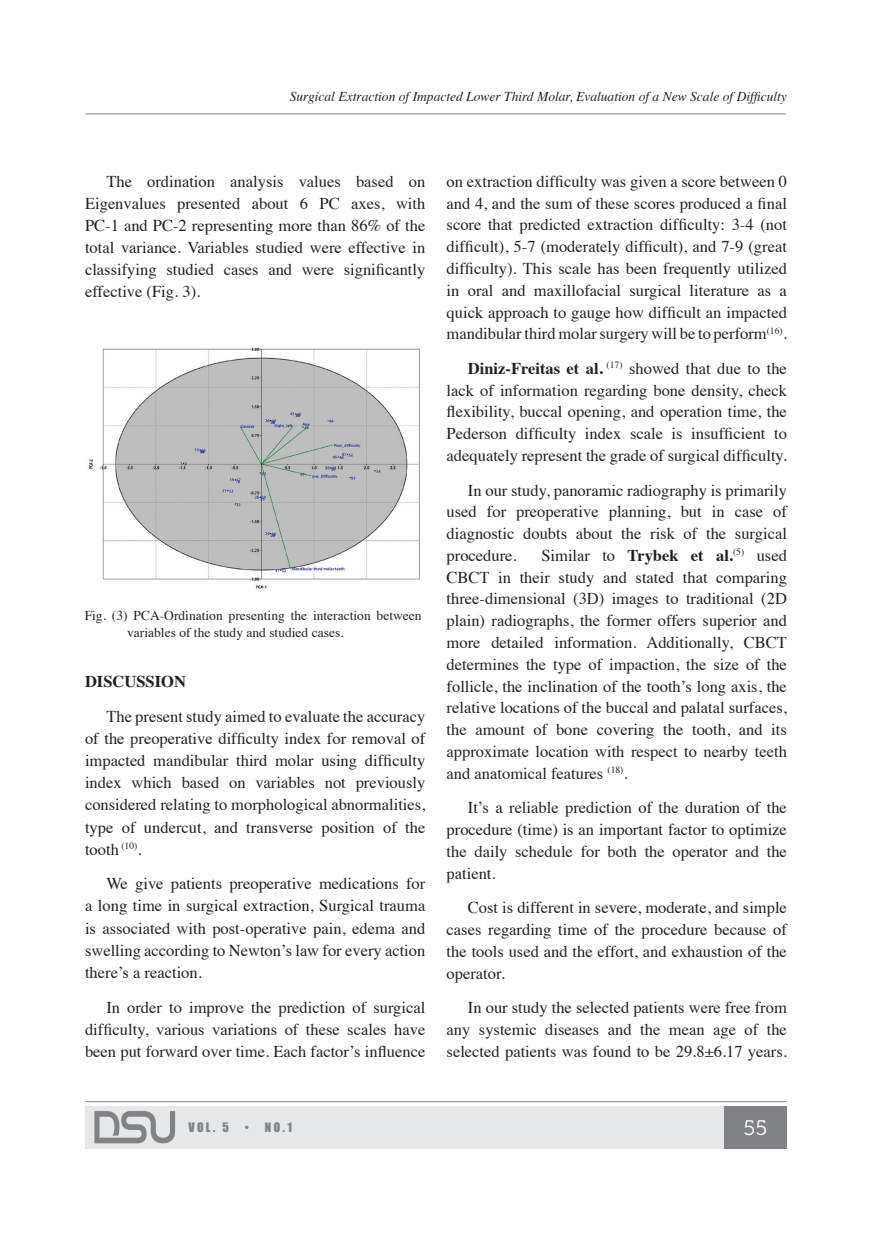
<style>
.page{position:relative;width:872px;height:1234px;background:#fff}
.page>*{position:absolute;margin:0;border:0;box-sizing:border-box;transform-origin:0 0}
.t1{font:21px "Museo 300";color:#fff}
.t2{font:16.5px/21.8px "Times";color:#231f20;text-align:justify}
.Introd{font:700 16.5px "Times";color:#231f20}
.Fig{font:13.5px/16.5px "Times";color:#231f20}
.t3{font:italic 13.5px "Times";color:#231f20}
.t4{font:12px "Impact";color:#808285}
.s1{font-weight:700}
</style>
<div class="page">
<div style="left:85px;top:1105px;width:702px;height:43px;background:#e6e7e9"></div>
<div style="left:724px;top:1105px;width:63px;height:43px;background:#808285"></div>
<hr style="left:86px;top:1101px;width:700px;height:1px;background:#808285">
<svg style="left:94px;top:1111px;width:81px;height:31px"></svg>
<hr style="left:85px;top:114px;width:700px;height:1px;background:#808285">
<img style="left:89px;top:347px;width:331px;height:242px">
<p class="t3" style="left:290px;top:85px;width:498px">Surgical Extraction of Impacted Lower Third Molar, Evaluation of a New Scale of Difficulty</p>
<p class="t2" style="left:85px;top:169px;width:342px;text-indent:21px">The ordination analysis values based on Eigenvalues presented about 6 PC axes, with PC-1 and PC-2 representing more than 86% of the total variance. Variables studied were effective in classifying studied cases and were significantly effective (Fig. 3).</p>
<p class="Fig" style="left:127px;top:606px;width:296px;text-indent:-43px">Fig. (3) PCA-Ordination presenting the interaction between variables of the study and studied cases.</p>
<p class="Introd" style="left:85px;top:665px;width:102px">DISCUSSION</p>
<p class="t2" style="left:85px;top:704px;width:342px;text-indent:21px">The present study aimed to evaluate the accuracy of the preoperative difficulty index for removal of impacted mandibular third molar using difficulty index which based on variables not previously considered relating to morphological abnormalities, type of undercut, and transverse position of the tooth <sup>(10)</sup>.</p>
<p class="t2" style="left:85px;top:871px;width:342px;text-indent:21px">We give patients preoperative medications for a long time in surgical extraction, Surgical trauma is associated with post-operative pain, edema and swelling according to Newton’s law for every action there’s a reaction.</p>
<p class="t2" style="left:85px;top:994px;width:342px;text-indent:21px">In order to improve the prediction of surgical difficulty, various variations of these scales have been put forward over time. Each factor’s influence</p>
<p class="t2" style="left:446px;top:169px;width:342px">on extraction difficulty was given a score between 0 and 4, and the sum of these scores produced a final score that predicted extraction difficulty: 3-4 (not difficult), 5-7 (moderately difficult), and 7-9 (great difficulty). This scale has been frequently utilized in oral and maxillofacial surgical literature as a quick approach to gauge how difficult an impacted mandibular third molar surgery will be to perform<sup>(16)</sup>.</p>
<p class="t2" style="left:446px;top:356px;width:342px;text-indent:21px"><span class="s1">Diniz-Freitas et al.</span> <sup>(17)</sup> showed that due to the lack of information regarding bone density, check flexibility, buccal opening, and operation time, the Pederson difficulty index scale is insufficient to adequately represent the grade of surgical difficulty.</p>
<p class="t2" style="left:446px;top:477px;width:342px;text-indent:21px">In our study, panoramic radiography is primarily used for preoperative planning, but in case of diagnostic doubts about the risk of the surgical procedure.</p>
<p class="t2" style="left:446px;top:543px;width:342px;text-indent:95px">Similar to <span class="s1">Trybek et al.</span><sup>(5)</sup> used CBCT in their study and stated that comparing three-dimensional (3D) images to traditional (2D plain) radiographs, the former offers superior and more detailed information. Additionally, CBCT determines the type of impaction, the size of the follicle, the inclination of the tooth’s long axis, the relative locations of the buccal and palatal surfaces, the amount of bone covering the tooth, and its approximate location with respect to nearby teeth and anatomical features <sup>(18)</sup>.</p>
<p class="t2" style="left:446px;top:795px;width:342px;text-indent:21px">It’s a reliable prediction of the duration of the procedure (time) is an important factor to optimize the daily schedule for both the operator and the patient.</p>
<p class="t2" style="left:446px;top:895px;width:342px;text-indent:21px">Cost is different in severe, moderate, and simple cases regarding time of the procedure because of the tools used and the effort, and exhaustion of the operator.</p>
<p class="t2" style="left:446px;top:995px;width:342px;text-indent:21px">In our study the selected patients were free from any systemic diseases and the mean age of the selected patients was found to be 29.8±6.17 years.</p>
<p class="t4" style="left:188px;top:1117px;width:42px">VOL. 5</p>
<p class="t4" style="left:245px;top:1117px;width:49px">• NO.1</p>
<p class="t1" style="left:743px;top:1116px;width:25px">55</p>
</div>
